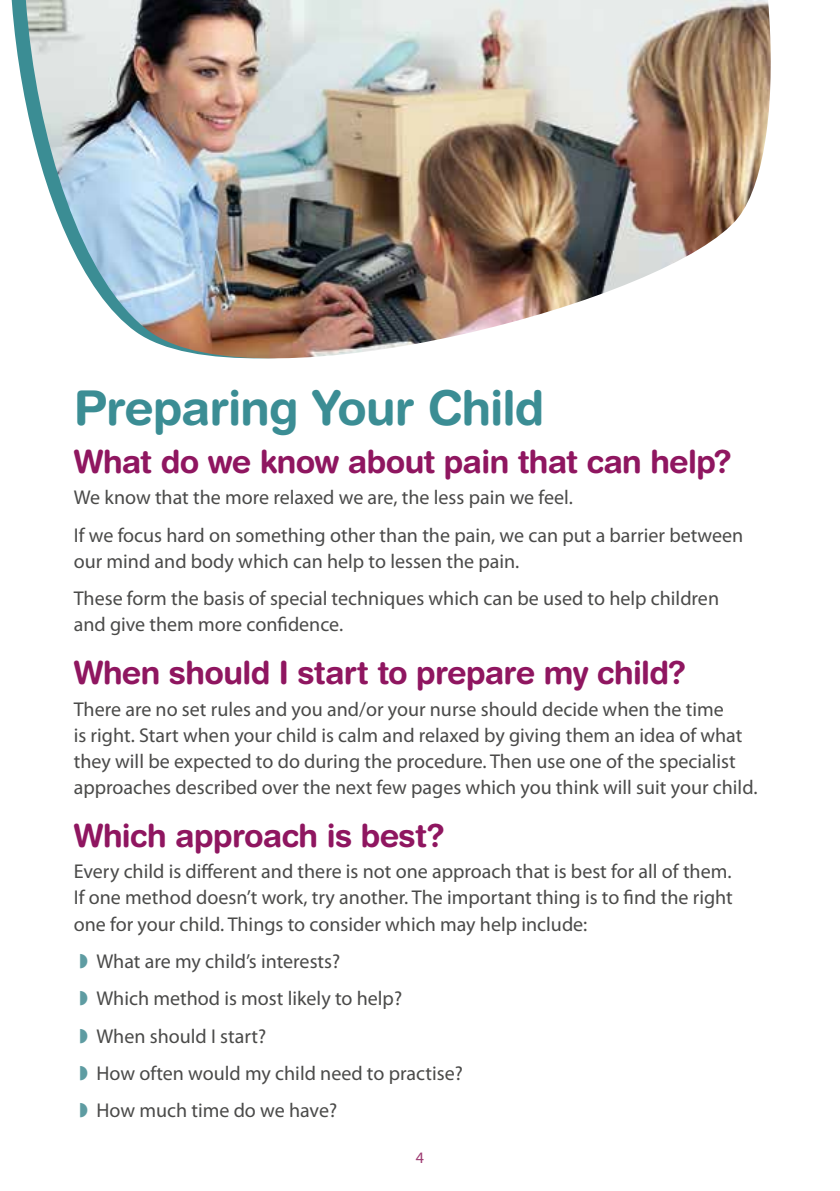
<style>
.page{position:relative;width:840px;height:1191px;background:#fff}
.page>*{position:absolute;margin:0;border:0;box-sizing:border-box;transform-origin:0 0}
.t1{font:700 48px "Helvetica Rounded LT";letter-spacing:-.02em;color:#3b8d94}
.t2{font:700 32px "Helvetica Rounded LT";letter-spacing:-.02em;color:#8f1660}
.t3{font:20px/37.4px "Myriad Pro";color:#4a4a49}
.t4{font:16px "Myriad Pro";color:#9d3a71}
.s1{color:#5e9ca2}
</style>
<div class="page">
<img style="left:26px;top:0;width:745px;height:359px">
<h1 class="t1" style="left:74px;top:379px;width:471px">Preparing Your Child</h1>
<h2 class="t2" style="left:74px;top:442px;width:659px">What do we know about pain that can help?</h2>
<p class="t3" style="left:74px;top:478px;width:670px">We know that the more relaxed we are, the less pain we feel.<br>If we focus hard on something other than the pain, we can put a barrier between</p>
<p class="t3" style="left:74px;top:542px;width:646px">our mind and body which can help to lessen the pain.<br>These form the basis of special techniques which can be used to help children</p>
<p class="t3" style="left:74px;top:605px;width:271px">and give them more confidence.</p>
<h2 class="t2" style="left:74px;top:653px;width:613px">When should I start to prepare my child?</h2>
<p class="t3" style="left:74px;top:695px;width:685px;line-height:26px">There are no set rules and you and/or your nurse should decide when the time<br>is right. Start when your child is calm and relaxed by giving them an idea of what they will be expected to do during the procedure. Then use one of the specialist approaches described over the next few pages which you think will suit your child.</p>
<h2 class="t2" style="left:74px;top:816px;width:372px">Which approach is best?</h2>
<p class="t3" style="left:74px;top:858px;width:660px;line-height:26px;text-align:justify">Every child is different and there is not one approach that is best for all of them.<br>If one method doesn’t work, try another. The important thing is to find the right one for your child. Things to consider which may help include:</p>
<p class="t3" style="left:79px;top:942px;width:384px"><span class="s1">◗</span> What are my child’s interests?<br><span class="s1">◗</span> Which method is most likely to help?<br><span class="s1">◗</span> When should I start?<br><span class="s1">◗</span> How often would my child need to practise? <span class="s1">◗</span> How much time do we have?</p>
<p class="t4" style="left:415px;top:1148px;width:10px">4</p>
</div>
